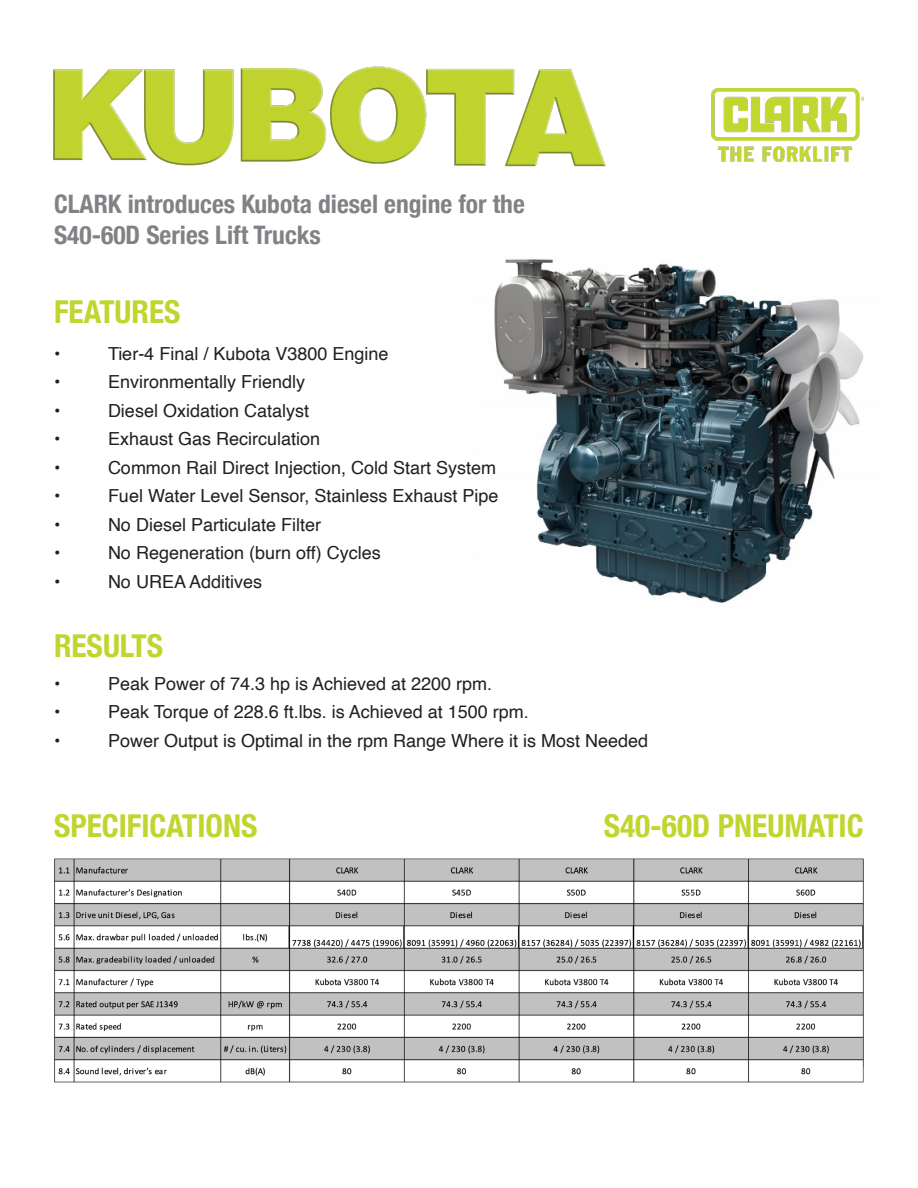
<style>
.page{position:relative;width:918px;height:1188px;background:#fff}
.page>*{position:absolute;margin:0;border:0;box-sizing:border-box;transform-origin:0 0}
.t1{font:700 condensed 31.5px "Helvetica Neue";color:#c1d52f}
.t2{font:700 condensed 25.5px "Helvetica Neue";color:#808285}
.t3{font:18px "Helvetica";color:#231f20}
</style>
<div class="page">
<img style="left:53px;top:66px;width:553px;height:101px">
<img style="left:494px;top:259px;width:370px;height:344px">
<img style="left:712px;top:89px;width:152px;height:72px">
<img style="left:54px;top:858px;width:810px;height:224px">
<p class="t2" style="left:54px;top:183px;width:472px">CLARK introduces Kubota diesel engine for the</p>
<p class="t2" style="left:54px;top:213px;width:268px">S40-60D Series Lift Trucks</p>
<p class="t1" style="left:54px;top:286px;width:128px">FEATURES</p>
<p class="t3" style="left:54px;top:340px;width:8px">•</p>
<p class="t3" style="left:108px;top:340px;width:282px">Tier-4 Final / Kubota V3800 Engine</p>
<p class="t3" style="left:54px;top:368px;width:8px">•</p>
<p class="t3" style="left:108px;top:368px;width:199px">Environmentally Friendly</p>
<p class="t3" style="left:54px;top:397px;width:8px">•</p>
<p class="t3" style="left:108px;top:397px;width:203px">Diesel Oxidation Catalyst</p>
<p class="t3" style="left:54px;top:425px;width:8px">•</p>
<p class="t3" style="left:108px;top:425px;width:214px">Exhaust Gas Recirculation</p>
<p class="t3" style="left:54px;top:454px;width:8px">•</p>
<p class="t3" style="left:108px;top:454px;width:390px">Common Rail Direct Injection, Cold Start System</p>
<p class="t3" style="left:54px;top:482px;width:8px">•</p>
<p class="t3" style="left:108px;top:482px;width:392px">Fuel Water Level Sensor, Stainless Exhaust Pipe</p>
<p class="t3" style="left:54px;top:511px;width:8px">•</p>
<p class="t3" style="left:108px;top:511px;width:215px">No Diesel Particulate Filter</p>
<p class="t3" style="left:54px;top:539px;width:8px">•</p>
<p class="t3" style="left:108px;top:539px;width:274px">No Regeneration (burn off) Cycles</p>
<p class="t3" style="left:54px;top:568px;width:8px">•</p>
<p class="t3" style="left:108px;top:568px;width:156px">No UREA Additives</p>
<p class="t1" style="left:54px;top:620px;width:111px">RESULTS</p>
<p class="t3" style="left:54px;top:670px;width:8px">•</p>
<p class="t3" style="left:108px;top:670px;width:386px">Peak Power of 74.3 hp is Achieved at 2200 rpm.</p>
<p class="t3" style="left:54px;top:698px;width:8px">•</p>
<p class="t3" style="left:108px;top:698px;width:422px">Peak Torque of 228.6 ft.lbs. is Achieved at 1500 rpm.</p>
<p class="t3" style="left:54px;top:727px;width:8px">•</p>
<p class="t3" style="left:108px;top:727px;width:542px">Power Output is Optimal in the rpm Range Where it is Most Needed</p>
<p class="t1" style="left:54px;top:799px;width:205px">SPECIFICATIONS</p>
<p class="t1" style="left:604px;top:799px;width:261px">S40-60D PNEUMATIC</p>
</div>
